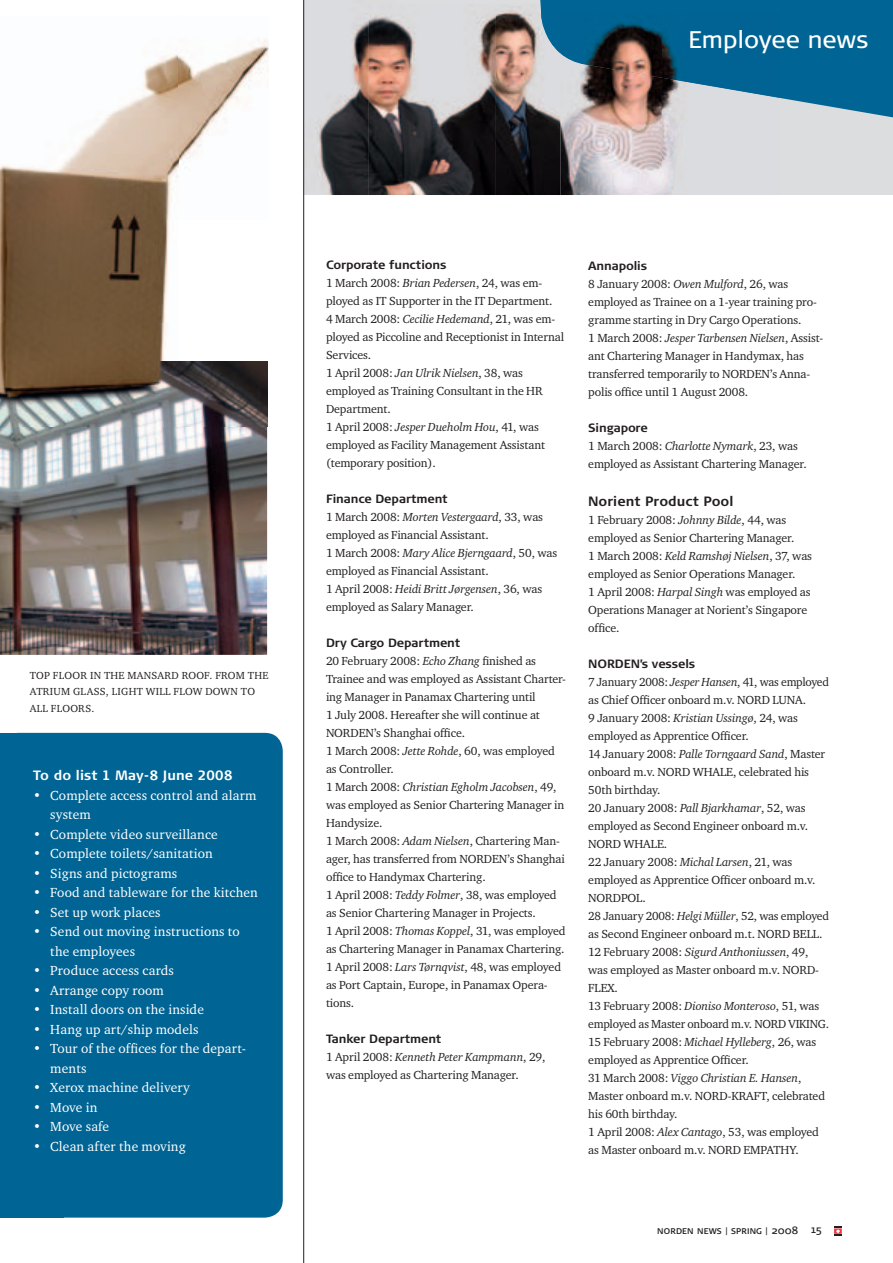
<style>
.page{position:relative;width:893px;height:1263px;background:#fff}
.page>*{position:absolute;margin:0;border:0;box-sizing:border-box;transform-origin:0 0}
.t1{font:24px "Signa Normal";letter-spacing:.005em;color:#fff}
.t2{font:13.5px/19.5px "Charter ITC";letter-spacing:.01em;color:#fff}
.t3{font:700 13.5px "Signa Column";letter-spacing:.01em;color:#fff}
.t4{font:700 13.5px "Signa Column";color:#231f20}
.t5{font:12px/18px "Charter ITC";letter-spacing:-.01em;color:#231f20}
.t6{font:700 12px "Signa Column";letter-spacing:-.01em;color:#231f20}
.t7{font:10.5px/16.5px "Charter ITC Regu SC";letter-spacing:.025em;color:#231f20}
.t8{font:10.5px "Signa Caps";letter-spacing:.01em;color:#231f20}
.s1{font-style:italic}
.s2{font-size:9px}
</style>
<div class="page">
<div style="left:303px;top:0;width:590px;height:195px;background:#dcdddf"></div>
<svg style="left:560px;top:0;width:333px;height:118px;background:#116d99"></svg>
<div style="left:0;top:733px;width:283px;height:484px;background:#006494;border-radius:18px"></div>
<div style="left:0;top:733px;width:64px;height:484px;background:#006494"></div>
<img style="left:0;top:362px;width:267px;height:293px">
<img style="left:0;top:53px;width:179px;height:309px">
<img style="left:179px;top:39px;width:90px;height:336px">
<img style="left:266px;top:375px;width:2px;height:51px">
<img style="left:662px;top:98px;width:117px;height:97px">
<img style="left:662px;top:14px;width:117px;height:84px">
<img style="left:560px;top:4px;width:102px;height:49px">
<img style="left:560px;top:53px;width:102px;height:142px">
<img style="left:304px;top:0;width:65px;height:195px">
<img style="left:540px;top:0;width:20px;height:4px">
<img style="left:369px;top:4px;width:172px;height:191px">
<img style="left:541px;top:4px;width:19px;height:10px">
<img style="left:496px;top:14px;width:64px;height:181px">
<hr style="left:303px;top:0;width:1px;height:1263px;background:#231f20">
<svg style="left:834px;top:1226px;width:8px;height:10px"></svg>
<h1 class="t1" style="left:688px;top:29px;width:182px">Employee news</h1>
<p class="t7" style="left:30px;top:667px;width:240px">TOP FLOOR IN THE MANSARD ROOF. FROM THE<br>ATRIUM GLASS, LIGHT WILL FLOW DOWN TO<br>ALL FLOORS.</p>
<p class="t3" style="left:33px;top:770px;width:201px">To do list 1 May-8 June 2008</p>
<p class="t2" style="left:50px;top:786px;width:208px;text-indent:-17px">• Complete access control and alarm system</p>
<p class="t2" style="left:33px;top:825px;width:186px">• Complete video surveillance</p>
<p class="t2" style="left:33px;top:845px;width:181px">• Complete toilets/sanitation</p>
<p class="t2" style="left:33px;top:864px;width:145px">• Signs and pictograms</p>
<p class="t2" style="left:33px;top:884px;width:226px">• Food and tableware for the kitchen</p>
<p class="t2" style="left:33px;top:903px;width:129px">• Set up work places</p>
<p class="t2" style="left:50px;top:923px;width:191px;text-indent:-17px">• Send out moving instructions to the employees</p>
<p class="t2" style="left:33px;top:962px;width:142px">• Produce access cards</p>
<p class="t2" style="left:33px;top:981px;width:132px">• Arrange copy room</p>
<p class="t2" style="left:33px;top:1001px;width:172px">• Install doors on the inside</p>
<p class="t2" style="left:33px;top:1020px;width:167px">• Hang up art/ship models</p>
<p class="t2" style="left:50px;top:1040px;width:197px;text-indent:-17px">• Tour of the offices for the depart&shy;ments</p>
<p class="t2" style="left:33px;top:1079px;width:158px">• Xerox machine delivery</p>
<p class="t2" style="left:33px;top:1098px;width:66px">• Move in</p>
<p class="t2" style="left:33px;top:1118px;width:77px">• Move safe</p>
<p class="t2" style="left:33px;top:1137px;width:154px">• Clean after the moving</p>
<p class="t6" style="left:326px;top:259px;width:122px">Corporate functions</p>
<p class="t5" style="left:326px;top:274px;width:240px">1 March 2008: <span class="s1">Brian Pedersen</span>, 24, was em&shy;ployed as IT Supporter in the IT Department.<br>4 March 2008: <span class="s1">Cecilie Hedemand</span>, 21, was em&shy;ployed as Piccoline and Receptionist in Internal Services.<br>1 April 2008: <span class="s1">Jan Ulrik Nielsen</span>, 38, was employed as Training Consultant in the HR Department.<br>1 April 2008: <span class="s1">Jesper Dueholm Hou</span>, 41, was employed as Facility Management Assistant (temporary position).</p>
<p class="t6" style="left:326px;top:493px;width:123px">Finance Department</p>
<p class="t5" style="left:326px;top:508px;width:233px">1 March 2008: <span class="s1">Morten Vestergaard</span>, 33, was employed as Financial Assistant.<br>1 March 2008: <span class="s1">Mary Alice Bjerngaard</span>, 50, was employed as Financial Assistant.<br>1 April 2008: <span class="s1">Heidi Britt Jørgensen</span>, 36, was employed as Salary Manager.</p>
<p class="t6" style="left:326px;top:637px;width:136px">Dry Cargo Department</p>
<p class="t5" style="left:326px;top:652px;width:241px">20 February 2008: <span class="s1">Echo Zhang</span> finished as Trainee and was employed as Assistant Charter&shy;ing Manager in Panamax Chartering until<br>1 July 2008. Hereafter she will continue at NORDEN’s Shanghai office.<br>1 March 2008: <span class="s1">Jette Rohde</span>, 60, was employed as Controller.<br>1 March 2008: <span class="s1">Christian Egholm Jacobsen</span>, 49, was employed as Senior Chartering Manager in Handysize.<br>1 March 2008: <span class="s1">Adam Nielsen</span>, Chartering Man&shy;ager, has transferred from NORDEN’s Shanghai office to Handymax Chartering.<br>1 April 2008: <span class="s1">Teddy Folmer</span>, 38, was employed as Senior Chartering Manager in Projects.<br>1 April 2008: <span class="s1">Thomas Koppel</span>, 31, was employed as Chartering Manager in Panamax Chartering.<br>1 April 2008: <span class="s1">Lars Tørnqvist</span>, 48, was employed as Port Captain, Europe, in Panamax Opera&shy;tions.</p>
<p class="t6" style="left:326px;top:1033px;width:117px">Tanker Department</p>
<p class="t5" style="left:326px;top:1048px;width:221px">1 April 2008: <span class="s1">Kenneth Peter Kampmann</span>, 29, was employed as Chartering Manager.</p>
<p class="t6" style="left:588px;top:261px;width:60px">Annapolis</p>
<p class="t5" style="left:588px;top:276px;width:237px">8 January 2008: <span class="s1">Owen Mulford</span>, 26, was employed as Trainee on a 1-year training pro&shy;gramme starting in Dry Cargo Operations.<br>1 March 2008: <span class="s1">Jesper Tarbensen Nielsen</span>, Assist&shy;ant Chartering Manager in Handymax, has transferred temporarily to NORDEN’s Anna&shy;polis office until 1 August 2008.</p>
<p class="t6" style="left:588px;top:423px;width:61px">Singapore</p>
<p class="t5" style="left:588px;top:438px;width:220px">1 March 2008: <span class="s1">Charlotte Nymark</span>, 23, was employed as Assistant Chartering Manager.</p>
<p class="t4" style="left:588px;top:495px;width:147px">Norient Product Pool</p>
<p class="t5" style="left:588px;top:512px;width:225px">1 February 2008: <span class="s1">Johnny Bilde</span>, 44, was employed as Senior Chartering Manager.<br>1 March 2008: <span class="s1">Keld Ramshøj Nielsen</span>, 37, was employed as Senior Operations Manager.<br>1 April 2008: <span class="s1">Harpal Singh</span> was employed as Operations Manager at Norient’s Singapore office.</p>
<p class="t6" style="left:588px;top:659px;width:109px">NORDEN’s vessels</p>
<p class="t5" style="left:588px;top:674px;width:242px">7 January 2008: <span class="s1">Jesper Hansen</span>, 41, was employed as Chief Officer onboard m.v. NORD LUNA.<br>9 January 2008: <span class="s1">Kristian Ussingø</span>, 24, was employed as Apprentice Officer.<br>14 January 2008: <span class="s1">Palle Torngaard Sand</span>, Master onboard m.v. NORD WHALE, celebrated his 50th birthday.<br>20 January 2008: <span class="s1">Pall Bjarkhamar</span>, 52, was employed as Second Engineer onboard m.v.<br>NORD WHALE.<br>22 January 2008: <span class="s1">Michal Larsen</span>, 21, was employed as Apprentice Officer onboard m.v.<br>NORDPOL.<br>28 January 2008: <span class="s1">Helgi Müller</span>, 52, was employed as Second Engineer onboard m.t. NORD BELL.<br>12 February 2008: <span class="s1">Sigurd Anthoniussen</span>, 49, was employed as Master onboard m.v. NORD-FLEX.<br>13 February 2008: <span class="s1">Dioniso Monteroso</span>, 51, was employed as Master onboard m.v. NORD VIKING.<br>15 February 2008: <span class="s1">Michael Hylleberg</span>, 26, was employed as Apprentice Officer.<br>31 March 2008: <span class="s1">Viggo Christian E. Hansen</span>, Master onboard m.v. NORD-KRAFT, celebrated his 60th birthday.<br>1 April 2008: <span class="s1">Alex Cantago</span>, 53, was employed as Master onboard m.v. NORD EMPATHY.</p>
<p class="t8" style="left:657px;top:1224px;width:143px">norden news <span class="s2">|</span> spring <span class="s2">|</span> 2008</p>
<p class="t8" style="left:811px;top:1223px;width:12px">15</p>
</div>
